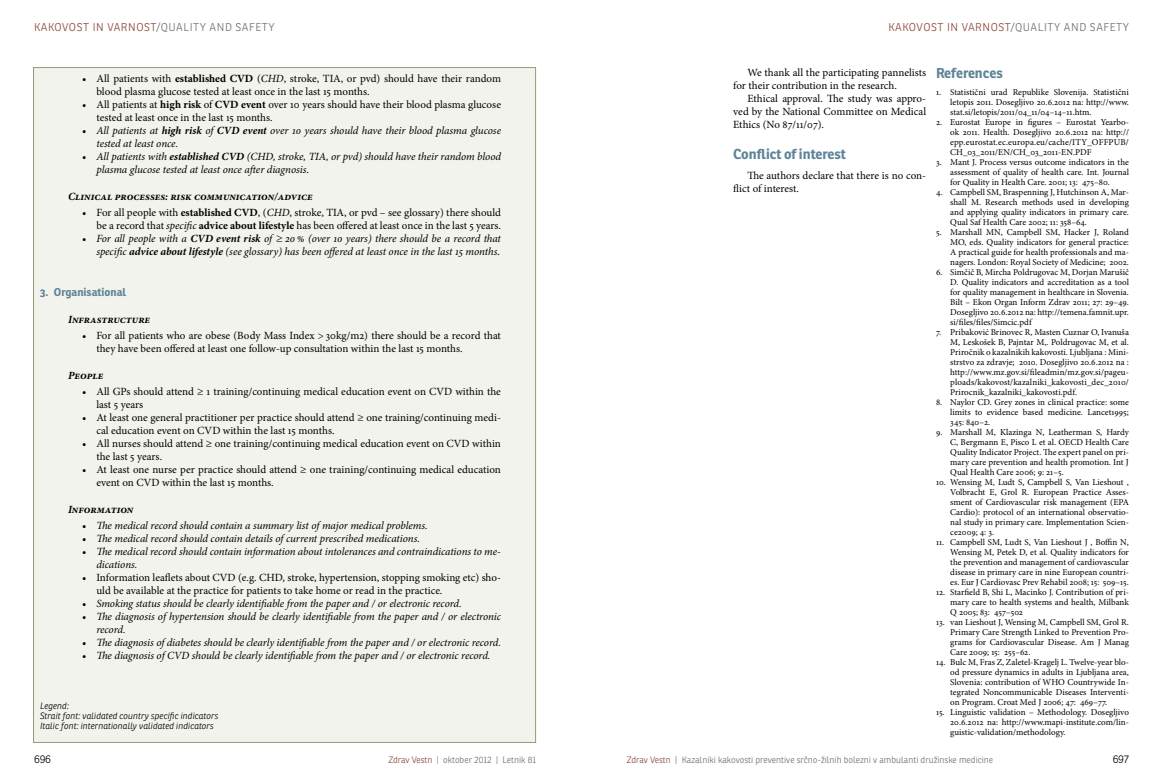
<style>
.page{position:relative;width:1163px;height:777px;background:#fff}
.page>*{position:absolute;margin:0;border:0;box-sizing:border-box;transform-origin:0 0}
.t1{font:700 14px "Ronnia";color:#5f8498}
.t2{font:11px/13px "Minion Pro";color:#000}
.t3{font:italic 11px/13px "Minion Pro";letter-spacing:-.005em;color:#000}
.t4{font:italic 700 11px "Minion Pro";color:#000}
.t5{font:300 11px "Ronnia";color:#8a4638}
.t6{font:300 11px "Ronnia";color:#6d6e71}
.t7{font:700 11px "Ronnia";color:#5f8498}
.t8{font:300 11px "Ronnia";letter-spacing:-.015em;color:#000}
.t9{font:9px/10px "Minion Pro";color:#000;text-align:justify}
.t10{font:300 9px "Ronnia";color:#6d6e71}
.t11{font:italic 300 9px/10px "Ronnia";color:#000}
.s1{font-weight:700}
.s2{font-style:italic}
.s3{font-style:normal}
.s4{color:#8a4638}
</style>
<div class="page">
<div style="left:34px;top:68px;width:501px;height:674px;background:#f2f3ec"></div>
<p class="t5" style="left:34px;top:20px;width:15px">Kakovost</p>
<p class="t5" style="left:93px;top:20px;width:23px">in varnost</p>
<p class="t6" style="left:156px;top:20px;width:20px">/Qualit</p>
<p class="t6" style="left:200px;top:20px;width:18px">y and</p>
<p class="t6" style="left:235px;top:20px;width:8px">safet</p>
<p class="t6" style="left:268px;top:20px;width:8px">y</p>
<p class="t5" style="left:888px;top:20px;width:15px">Kakovost</p>
<p class="t5" style="left:947px;top:20px;width:23px">in varnost</p>
<p class="t6" style="left:1010px;top:20px;width:20px">/Qualit</p>
<p class="t6" style="left:1053px;top:20px;width:18px">y and</p>
<p class="t6" style="left:1089px;top:20px;width:8px">safet</p>
<p class="t6" style="left:1122px;top:20px;width:8px">y</p>
<h1 class="t1" style="left:935px;top:64px;width:68px">References</h1>
<p class="t9" style="left:950px;top:87px;width:180px;text-indent:-14px">1. Statistični urad Republike Slovenija. Statistični letopis 2011. Dosegljivo 20.6.2012 na: http://www. stat.si/letopis/2011/04_11/04–14–11.htm.</p>
<p class="t9" style="left:950px;top:117px;width:180px;text-indent:-14px">2. Eurostat Europe in figures – Eurostat Yearbo&shy;ok 2011. Health. Dosegljivo 20.6.2012 na: http:// epp.eurostat.ec.europa.eu/cache/ITY_OFFPUB/ CH_03_2011/EN/CH_03_2011-EN.PDF</p>
<p class="t9" style="left:950px;top:157px;width:180px;text-indent:-14px">3. Mant J. Process versus outcome indicators in the assessment of quality of health care. Int. Journal for Quality in Health Care. 2001; 13: 475–80.</p>
<p class="t9" style="left:950px;top:187px;width:180px;text-indent:-14px">4. Campbell SM, Braspenning J, Hutchinson A, Mar&shy;shall M. Research methods used in developing and applying quality indicators in primary care.<br>Qual Saf Health Care 2002; 11: 358–64.</p>
<p class="t9" style="left:950px;top:227px;width:180px;text-indent:-14px">5. Marshall MN, Campbell SM, Hacker J, Roland MO, eds. Quality indicators for general practice:<br>A practical guide for health professionals and ma&shy;nagers. London: Royal Society of Medicine; 2002.</p>
<p class="t9" style="left:950px;top:267px;width:180px;text-indent:-14px">6. Simčič B, Mircha Poldrugovac M, Dorjan Marušič D. Quality indicators and accreditation as a tool for quality management in healthcare in Slovenia.<br>Bilt – Ekon Organ Inform Zdrav 2011; 27: 29–49.<br>Dosegljivo 20.6.2012 na: http://temena.famnit.upr. si/files/files/Simcic.pdf</p>
<p class="t9" style="left:950px;top:327px;width:180px;text-indent:-14px">7. Pribaković Brinovec R, Masten Cuznar O, Ivanuša M, Leskošek B, Pajntar M,. Poldrugovac M, et al.<br>Priročnik o kazalnikih kakovosti. Ljubljana : Mini&shy;strstvo za zdravje; 2010. Dosegljivo 20.6.2012 na : http://www.mz.gov.si/fileadmin/mz.gov.si/pageu&shy;ploads/kakovost/kazalniki_kakovosti_dec_2010/ Prirocnik_kazalniki_kakovosti.pdf.</p>
<p class="t9" style="left:950px;top:397px;width:180px;text-indent:-14px">8. Naylor CD. Grey zones in clinical practice: some limits to evidence based medicine. Lancet1995; 345: 840–2.</p>
<p class="t9" style="left:950px;top:427px;width:180px;text-indent:-14px">9. Marshall M, Klazinga N, Leatherman S, Hardy C, Bergmann E, Pisco L et al. OECD Health Care Quality Indicator Project. The expert panel on pri&shy;mary care prevention and health promotion. Int J Qual Health Care 2006; 9: 21–5.</p>
<p class="t9" style="left:950px;top:477px;width:180px;text-indent:-14px">10. Wensing M, Ludt S, Campbell S, Van Lieshout , Volbracht E, Grol R. European Practice Asses&shy;sment of Cardiovascular risk management (EPA Cardio): protocol of an international observatio&shy;nal study in primary care. Implementation Scien&shy;ce2009; 4: 3.</p>
<p class="t9" style="left:950px;top:537px;width:180px;text-indent:-14px">11. Campbell SM, Ludt S, Van Lieshout J , Boffin N, Wensing M, Petek D, et al. Quality indicators for the prevention and management of cardiovascular disease in primary care in nine European countri&shy;es. Eur J Cardiovasc Prev Rehabil 2008; 15: 509–15.</p>
<p class="t9" style="left:950px;top:587px;width:180px;text-indent:-14px">12. Starfield B, Shi L, Macinko J. Contribution of pri&shy;mary care to health systems and health, Milbank Q 2005; 83: 457–502</p>
<p class="t9" style="left:950px;top:617px;width:180px;text-indent:-14px">13. van Lieshout J, Wensing M, Campbell SM, Grol R.<br>Primary Care Strength Linked to Prevention Pro&shy;grams for Cardiovascular Disease. Am J Manag Care 2009; 15: 255–62.</p>
<p class="t9" style="left:950px;top:657px;width:180px;text-indent:-14px">14. Bulc M, Fras Z, Zaletel-Kragelj L. Twelve-year blo&shy;od pressure dynamics in adults in Ljubljana area, Slovenia: contribution of WHO Countrywide In&shy;tegrated Noncommunicable Diseases Interventi&shy;on Program. Croat Med J 2006; 47: 469–77.</p>
<p class="t9" style="left:950px;top:707px;width:180px;text-indent:-14px">15. Linguistic validation – Methodology. Dosegljivo 20.6.2012 na: http://www.mapi-institute.com/lin&shy;guistic-validation/methodology.</p>
<p class="t2" style="left:733px;top:66px;width:194px;text-indent:14px">We thank all the participating pannelists for their contribution in the research.</p>
<p class="t2" style="left:733px;top:92px;width:194px;text-align:justify;text-indent:14px">Ethical approval. The study was appro&shy;ved by the National Committee on Medical Ethics (No 87/11/07).</p>
<h1 class="t1" style="left:733px;top:145px;width:114px">Conflict of interest</h1>
<p class="t2" style="left:733px;top:169px;width:194px;text-indent:14px">The authors declare that there is no con&shy;flict of interest.</p>
<p class="t2" style="left:96px;top:72px;width:406px;text-indent:-14px">• All patients with <span class="s1">established CVD</span> (<span class="s2">CHD</span>, stroke, TIA, or pvd) should have their random blood plasma glucose tested at least once in the last 15 months.</p>
<p class="t2" style="left:96px;top:98px;width:406px;text-indent:-14px">• All patients at <span class="s1">high risk</span> of <span class="s1">CVD event</span> over 10 years should have their blood plasma glucose tested at least once in the last 15 months.</p>
<p class="t3" style="left:96px;top:124px;width:406px;text-indent:-14px"><span class="s3">•</span> All patients at <span class="s1">high risk</span> of <span class="s1">CVD event</span> over 10 years should have their blood plasma glucose tested at least once.</p>
<p class="t3" style="left:96px;top:150px;width:406px;text-indent:-14px"><span class="s3">•</span> All patients with <span class="s1">established CVD</span> (CHD, stroke, TIA, or pvd) should have their random blood plasma glucose tested at least once after diagnosis<span class="s3">.</span></p>
<p class="t4" style="left:68px;top:189px;width:246px">Clinical processes: risk communication/advice</p>
<p class="t2" style="left:82px;top:206px;width:420px;text-align:right">• For all people with <span class="s1">established CVD</span>, (<span class="s2">CHD</span>, stroke, TIA, or pvd – see glossary) there should be a record that <span class="s2">specific</span> <span class="s1">advice about lifestyle</span> has been offered at least once in the last 5 years.</p>
<p class="t3" style="left:82px;top:232px;width:420px;text-align:right"><span class="s3">•</span> For all people with a <span class="s1">CVD event risk</span> of ≥ 20 % (over 10 years) there should be a record that specific <span class="s1">advice about lifestyle</span> (see glossary) has been offered at least once in the last 15 months<span class="s3">.</span></p>
<p class="t7" style="left:40px;top:285px;width:88px">3. Organisational</p>
<p class="t4" style="left:68px;top:312px;width:83px">Infrastructure</p>
<p class="t2" style="left:96px;top:329px;width:406px;text-indent:-14px">• For all patients who are obese (Body Mass Index &gt; 30kg/m2) there should be a record that they have been offered at least one follow-up consultation within the last 15 months.</p>
<p class="t4" style="left:68px;top:368px;width:37px">People</p>
<p class="t2" style="left:96px;top:385px;width:406px;text-indent:-14px">• All GPs should attend ≥ 1 training/continuing medical education event on CVD within the last 5 years</p>
<p class="t2" style="left:96px;top:411px;width:406px;text-indent:-14px">• At least one general practitioner per practice should attend ≥ one training/continuing medi&shy;cal education event on CVD within the last 15 months.</p>
<p class="t2" style="left:96px;top:437px;width:406px;text-indent:-14px">• All nurses should attend ≥ one training/continuing medical education event on CVD within the last 5 years.</p>
<p class="t2" style="left:96px;top:463px;width:406px;text-indent:-14px">• At least one nurse per practice should attend ≥ one training/continuing medical education event on CVD within the last 15 months.</p>
<p class="t4" style="left:68px;top:502px;width:67px">Information</p>
<p class="t3" style="left:82px;top:519px;width:347px"><span class="s3">•</span> The medical record should contain a summary list of major medical problems.</p>
<p class="t3" style="left:82px;top:532px;width:339px"><span class="s3">•</span> The medical record should contain details of current prescribed medications.</p>
<p class="t3" style="left:96px;top:545px;width:406px;text-indent:-14px"><span class="s3">•</span> The medical record should contain information about intolerances and contraindications to me&shy;dications.</p>
<p class="t2" style="left:96px;top:571px;width:406px;text-indent:-14px">• Information leaflets about CVD (e.g. CHD, stroke, hypertension, stopping smoking etc) sho&shy;uld be available at the practice for patients to take home or read in the practice.</p>
<p class="t3" style="left:82px;top:597px;width:381px"><span class="s3">•</span> Smoking status should be clearly identifiable from the paper and / or electronic record.</p>
<p class="t3" style="left:96px;top:610px;width:406px;text-indent:-14px"><span class="s3">•</span> The diagnosis of hypertension should be clearly identifiable from the paper and / or electronic record.</p>
<p class="t3" style="left:82px;top:636px;width:420px"><span class="s3">•</span> The diagnosis of diabetes should be clearly identifiable from the paper and / or electronic record.</p>
<p class="t3" style="left:82px;top:649px;width:410px"><span class="s3">•</span> The diagnosis of CVD should be clearly identifiable from the paper and / or electronic record.</p>
<p class="t11" style="left:40px;top:701px;width:180px">Legend:<br>Strait font: validated country specific indicators<br>Italic font: internationally validated indicators</p>
<p class="t8" style="left:34px;top:752px;width:19px">696</p>
<p class="t10" style="left:388px;top:754px;width:149px"><span class="s4">Zdrav Vestn</span> | oktober 2012 | Letnik 81</p>
<p class="t10" style="left:626px;top:754px;width:368px"><span class="s4">Zdrav Vestn</span> | Kazalniki kakovosti preventive srčno-žilnih bolezni v ambulanti družinske medicine</p>
<p class="t8" style="left:1112px;top:752px;width:18px">697</p>
</div>
